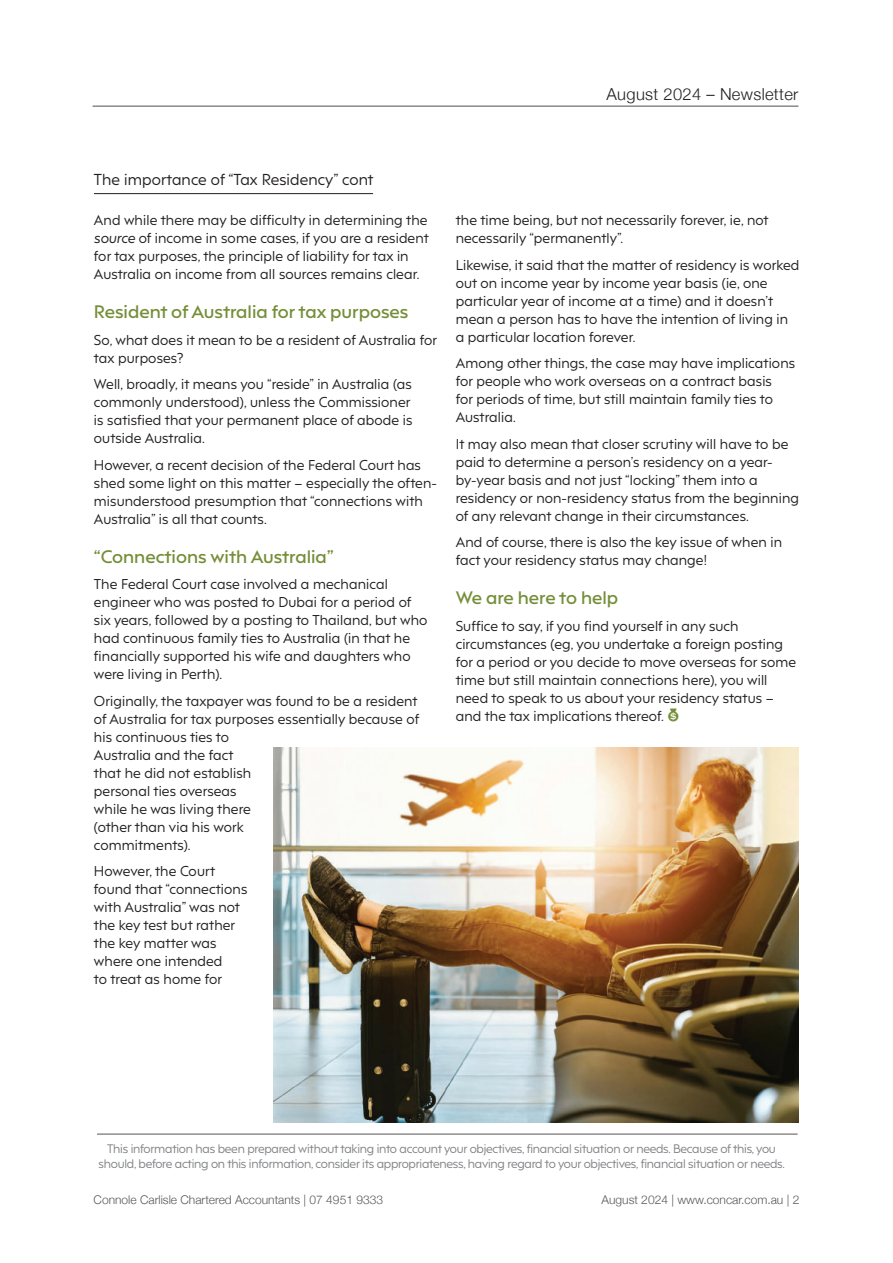
<style>
.page{position:relative;width:893px;height:1263px;background:#fff}
.page>*{position:absolute;margin:0;border:0;box-sizing:border-box;transform-origin:0 0}
.t1{font:600 17.1px "F37 Hooj";color:#758e38;scale:1.05 1}
.t2{font:300 16.5px "Helvetica Neue";letter-spacing:.02em;color:#231f20}
.t3{font:15px "F37 Hooj";letter-spacing:.01em;color:#231f20}
.t4{font:13.5px/18px "F37 Hooj";letter-spacing:.01em;color:#231f20}
.t5{font:300 12px "Helvetica Neue";color:#57585a}
.t6{font:11.7px/15px "F37 Hooj";letter-spacing:-.02em;color:#808285;text-align:center}
.s1{font-style:italic}
.s2{font-family:"Modern Pictograms";font-size:19.5px;color:#758e38}
</style>
<div class="page">
<hr style="left:93px;top:106px;width:705px;height:1px;background:#231f20">
<img style="left:273px;top:748px;width:525px;height:374px">
<hr style="left:94px;top:193px;width:279px;height:1px;background:#231f20">
<hr style="left:97px;top:1133px;width:701px;height:2px;background:#231f20">
<p class="t2" style="left:607px;top:81px;width:193px">August 2024 – Newsletter</p>
<p class="t3" style="left:94px;top:167px;width:281px">The importance of “Tax Residency” cont</p>
<p class="t4" style="left:94px;top:210px;width:336px">And while there may be difficulty in determining the <span class="s1">source</span> of income in some cases, if you are a resident for tax purposes, the principle of liability for tax in Australia on income from all sources remains clear.</p>
<p class="t1" style="left:94px;top:297px;width:301px">Resident of Australia for tax purposes</p>
<p class="t4" style="left:94px;top:329px;width:345px">So, what does it mean to be a resident of Australia for tax purposes?</p>
<p class="t4" style="left:94px;top:374px;width:320px">Well, broadly, it means you “reside” in Australia (as commonly understood), unless the Commissioner is satisfied that your permanent place of abode is outside Australia.</p>
<p class="t4" style="left:94px;top:454px;width:345px">However, a recent decision of the Federal Court has shed some light on this matter – especially the often&shy;misunderstood presumption that “connections with Australia” is all that counts.</p>
<p class="t1" style="left:94px;top:542px;width:230px">“Connections with Australia”</p>
<p class="t4" style="left:94px;top:574px;width:335px">The Federal Court case involved a mechanical engineer who was posted to Dubai for a period of six years, followed by a posting to Thailand, but who had continuous family ties to Australia (in that he financially supported his wife and daughters who were living in Perth).</p>
<p class="t4" style="left:94px;top:690px;width:327px">Originally, the taxpayer was found to be a resident of Australia for tax purposes essentially because of his continuous ties to<br>Australia and the fact<br>that he did not establish<br>personal ties overseas<br>while he was living there<br>(other than via his work<br>commitments).</p>
<p class="t4" style="left:94px;top:861px;width:155px">However, the Court found that “connections with Australia” was not the key test but rather the key matter was where one intended<br>to treat as home for</p>
<p class="t4" style="left:456px;top:210px;width:314px">the time being, but not necessarily forever, ie, not necessarily “permanently”.</p>
<p class="t4" style="left:456px;top:254px;width:345px">Likewise, it said that the matter of residency is worked out on income year by income year basis (ie, one particular year of income at a time) and it doesn’t mean a person has to have the intention of living in a particular location forever.</p>
<p class="t4" style="left:456px;top:353px;width:341px">Among other things, the case may have implications for people who work overseas on a contract basis<br>for periods of time, but still maintain family ties to Australia.</p>
<p class="t4" style="left:456px;top:433px;width:345px">It may also mean that closer scrutiny will have to be paid to determine a person’s residency on a year&shy;by-year basis and not just “locking” them into a residency or non-residency status from the beginning of any relevant change in their circumstances.</p>
<p class="t4" style="left:456px;top:532px;width:328px">And of course, there is also the key issue of when in fact your residency status may change!</p>
<p class="t1" style="left:456px;top:583px;width:156px">We are here to help</p>
<p class="t4" style="left:456px;top:615px;width:342px">Suffice to say, if you find yourself in any such circumstances (eg, you undertake a foreign posting for a period or you decide to move overseas for some time but still maintain connections here), you will need to speak to us about your residency status – and the tax implications thereof. <span class="s2">$</span></p>
<p class="t6" style="left:99px;top:1140px;width:688px">This information has been prepared without taking into account your objectives, financial situation or needs. Because of this, you should, before acting on this information, consider its appropriateness, having regard to your objectives, financial situation or needs.</p>
<p class="t5" style="left:94px;top:1190px;width:291px">Connole Carlisle Chartered Accountants | 07 4951 9333</p>
<p class="t5" style="left:601px;top:1190px;width:199px">August 2024 | www.concar.com.au | 2</p>
</div>
